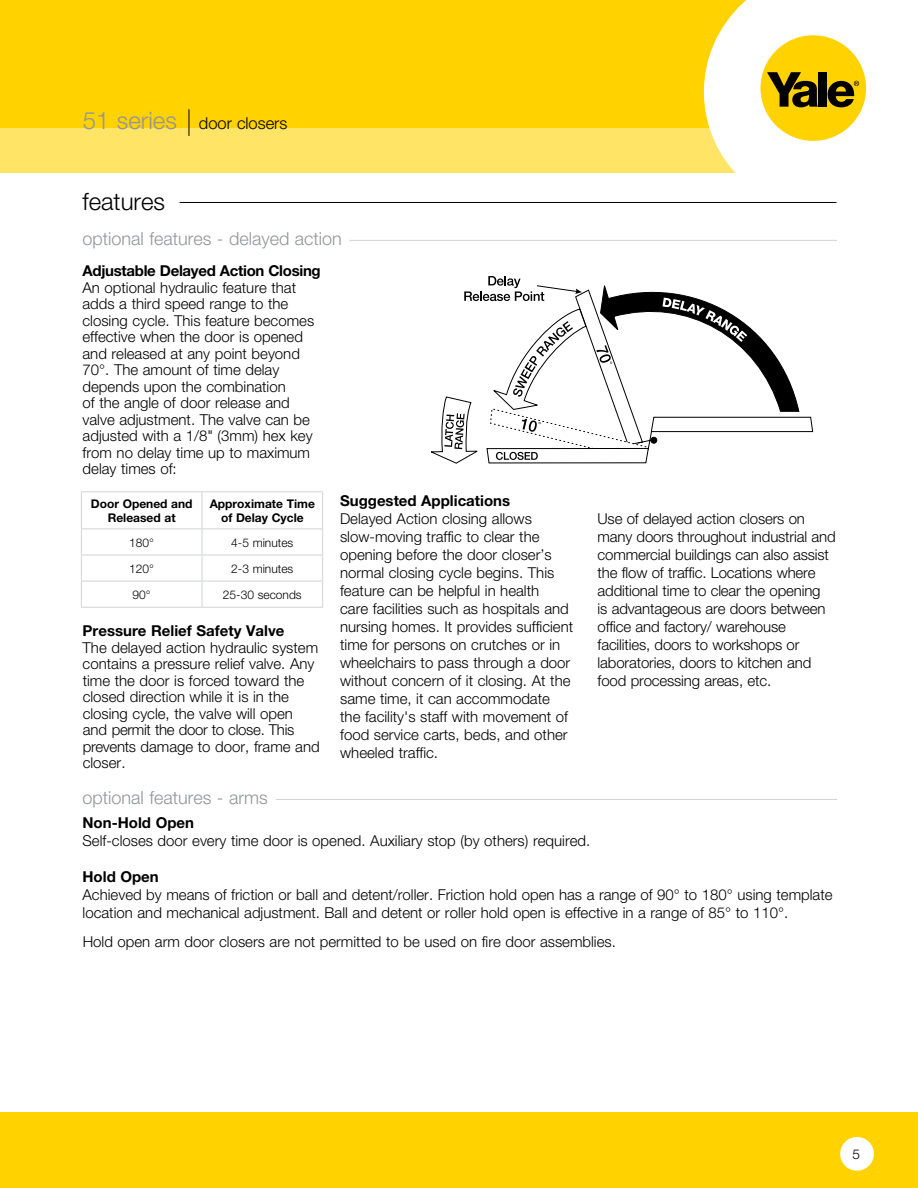
<style>
.page{position:relative;width:918px;height:1188px;background:#fff}
.page>*{position:absolute;margin:0;border:0;box-sizing:border-box;transform-origin:0 0}
.t1{font:300 24px "Helvetica Neue";color:#000}
.t2{font:300 18px "Helvetica Neue";color:#939598}
.t3{font:300 16.5px "Helvetica Neue";color:#000}
.t4{font:300 15px/18px "Helvetica Neue";color:#000}
.t5{font:700 15px "Helvetica Neue";color:#000}
.t6{font:700 15px "Helvetica Neue";letter-spacing:-.02em;color:#000}
.t7{font:300 13.5px "Helvetica Neue";color:#000}
.t8{font:700 12px/14.4px "Helvetica Neue";color:#000;text-align:center}
.t9{font:300 12px "Helvetica Neue";color:#000}
.s1{font-size:24px;color:#939598}
</style>
<div class="page">
<div style="left:0;top:0;width:840px;height:136px;background:#ffd200"></div>
<div style="left:0;top:129px;width:808px;height:44px;background:#ffe466"></div>
<svg style="left:704px;top:0;width:163px;height:203px;fill:#fff"></svg>
<div style="left:760px;top:35px;width:106px;height:106px;background:#ffd200;border-radius:50%"></div>
<svg style="left:767px;top:72px;width:51px;height:35px"></svg>
<div style="left:819px;top:72px;width:8px;height:35px;background:#000"></div>
<svg style="left:828px;top:81px;width:31px;height:26px"></svg>
<div style="left:0;top:1112px;width:918px;height:76px;background:#ffd200"></div>
<div style="left:840px;top:1137px;width:34px;height:34px;background:#fff;border-radius:50%"></div>
<svg style="left:189px;top:109px;width:1px;height:27px"></svg>
<hr style="left:180px;top:202px;width:656px;height:1px;background:#000">
<div style="left:0;top:128px;width:18px;height:44px;background:#ffe466"></div>
<hr style="left:81px;top:491px;width:121px;height:1px;background:#d1d3d4">
<hr style="left:202px;top:491px;width:121px;height:1px;background:#d1d3d4">
<svg style="left:81px;top:492px;width:242px;height:115px"></svg>
<hr style="left:81px;top:607px;width:121px;height:1px;background:#d1d3d4">
<hr style="left:202px;top:607px;width:121px;height:1px;background:#d1d3d4">
<svg style="left:431px;top:276px;width:383px;height:188px"></svg>
<hr style="left:349px;top:240px;width:488px;height:1px;background:#d1d3d4">
<hr style="left:276px;top:799px;width:561px;height:1px;background:#d1d3d4">
<p class="t3" style="left:83px;top:113px;width:206px"><span class="s1">51 series</span> door closers</p>
<h1 class="t1" style="left:82px;top:187px;width:84px">features</h1>
<p class="t2" style="left:83px;top:228px;width:261px">optional features - delayed action</p>
<p class="t6" style="left:83px;top:262px;width:240px">Adjustable Delayed Action Closing</p>
<p class="t4" style="left:83px;top:279px;width:233px;line-height:16.5px">An optional hydraulic feature that adds a third speed range to the closing cycle. This feature becomes effective when the door is opened and released at any point beyond<br>70°. The amount of time delay depends upon the combination<br>of the angle of door release and valve adjustment. The valve can be adjusted with a 1/8" (3mm) hex key from no delay time up to maximum delay times of:</p>
<p class="t8" style="left:91px;top:496px;width:103px">Door Opened and<br>Released at</p>
<p class="t8" style="left:210px;top:496px;width:107px">Approximate Time of Delay Cycle</p>
<p class="t9" style="left:129px;top:535px;width:26px">180°</p>
<p class="t9" style="left:231px;top:535px;width:64px">4-5 minutes</p>
<p class="t9" style="left:129px;top:561px;width:26px">120°</p>
<p class="t9" style="left:231px;top:561px;width:64px">2-3 minutes</p>
<p class="t9" style="left:133px;top:587px;width:20px">90°</p>
<p class="t9" style="left:223px;top:587px;width:80px">25-30 seconds</p>
<p class="t5" style="left:83px;top:622px;width:203px">Pressure Relief Safety Valve</p>
<p class="t4" style="left:83px;top:639px;width:239px;line-height:16.5px">The delayed action hydraulic system contains a pressure relief valve. Any time the door is forced toward the closed direction while it is in the closing cycle, the valve will open and permit the door to close. This prevents damage to door, frame and closer.</p>
<p class="t5" style="left:340px;top:491px;width:172px">Suggested Applications</p>
<p class="t4" style="left:340px;top:509px;width:235px">Delayed Action closing allows slow-moving traffic to clear the opening before the door closer’s normal closing cycle begins. This feature can be helpful in health<br>care facilities such as hospitals and nursing homes. It provides sufficient time for persons on crutches or in wheelchairs to pass through a door without concern of it closing. At the same time, it can accommodate the facility's staff with movement of food service carts, beds, and other wheeled traffic.</p>
<p class="t4" style="left:598px;top:509px;width:240px">Use of delayed action closers on many doors throughout industrial and commercial buildings can also assist the flow of traffic. Locations where additional time to clear the opening<br>is advantageous are doors between office and factory/ warehouse facilities, doors to workshops or laboratories, doors to kitchen and food processing areas, etc.</p>
<p class="t2" style="left:83px;top:787px;width:187px">optional features - arms</p>
<p class="t5" style="left:83px;top:813px;width:113px">Non-Hold Open</p>
<p class="t4" style="left:83px;top:831px;width:509px">Self-closes door every time door is opened. Auxiliary stop (by others) required.</p>
<p class="t5" style="left:83px;top:867px;width:78px">Hold Open</p>
<p class="t4" style="left:83px;top:885px;width:752px">Achieved by means of friction or ball and detent/roller. Friction hold open has a range of 90° to 180° using template location and mechanical adjustment. Ball and detent or roller hold open is effective in a range of 85° to 110°.</p>
<p class="t4" style="left:83px;top:932px;width:535px">Hold open arm door closers are not permitted to be used on fire door assemblies.</p>
<p class="t7" style="left:852px;top:1146px;width:9px">5</p>
</div>
